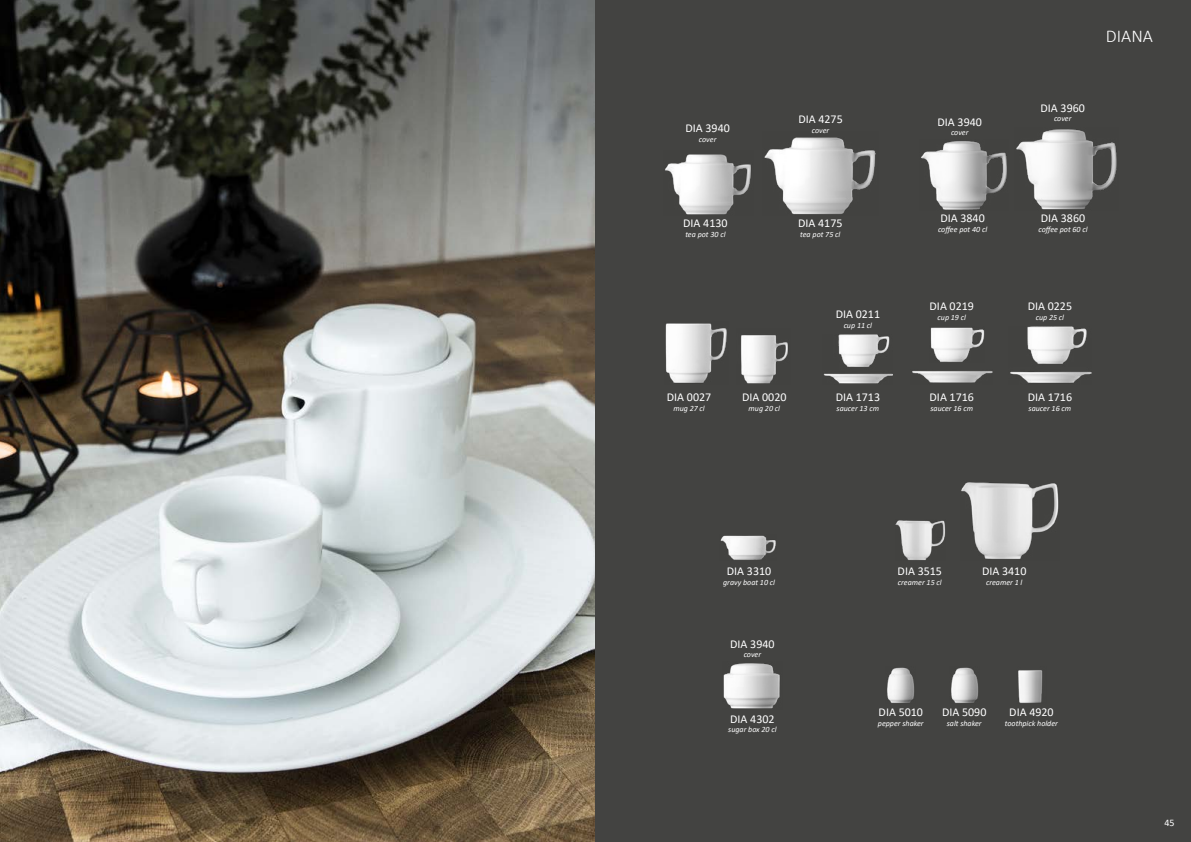
<style>
.page{position:relative;width:1191px;height:842px;background:#fff}
.page>*{position:absolute;margin:0;border:0;box-sizing:border-box;transform-origin:0 0}
.t1{font:300 18px "Calibri";color:#fff}
.t2{font:12px "Calibri";color:#fff}
.t3{font:10px "Calibri";color:#fff}
.t4{font:italic 8px "Calibri";color:#fff}
</style>
<div class="page">
<img style="left:0;top:0;width:595px;height:842px">
<div style="left:595px;top:0;width:596px;height:842px;background:#434341"></div>
<img style="left:720px;top:535px;width:56px;height:25px">
<img style="left:951px;top:667px;width:28px;height:36px">
<img style="left:1018px;top:670px;width:25px;height:33px">
<img style="left:887px;top:667px;width:28px;height:36px">
<img style="left:665px;top:323px;width:62px;height:60px">
<img style="left:741px;top:335px;width:47px;height:49px">
<img style="left:895px;top:520px;width:50px;height:40px">
<img style="left:961px;top:482px;width:98px;height:77px">
<img style="left:723px;top:663px;width:57px;height:46px">
<img style="left:921px;top:141px;width:86px;height:69px">
<img style="left:1016px;top:129px;width:101px;height:81px">
<img style="left:764px;top:137px;width:112px;height:78px">
<img style="left:665px;top:154px;width:86px;height:61px">
<img style="left:1010px;top:326px;width:81px;height:57px">
<img style="left:823px;top:335px;width:70px;height:49px">
<img style="left:912px;top:371px;width:81px;height:12px">
<img style="left:930px;top:327px;width:54px;height:35px">
<h1 class="t1" style="left:1106px;top:25px;width:49px">DIANA</h1>
<h2 class="t2" style="left:1040px;top:99px;width:46px">DIA 3960</h2>
<h2 class="t2" style="left:798px;top:111px;width:46px">DIA 4275</h2>
<p class="t4" style="left:1054px;top:113px;width:19px">cover</p>
<h2 class="t2" style="left:937px;top:113px;width:46px">DIA 3940</h2>
<p class="t4" style="left:951px;top:127px;width:19px">cover</p>
<h2 class="t2" style="left:685px;top:120px;width:46px">DIA 3940</h2>
<p class="t4" style="left:812px;top:124px;width:19px">cover</p>
<p class="t4" style="left:699px;top:134px;width:19px">cover</p>
<h2 class="t2" style="left:683px;top:215px;width:46px">DIA 4130</h2>
<p class="t4" style="left:685px;top:228px;width:42px">tea pot 30 cl</p>
<h2 class="t2" style="left:798px;top:215px;width:46px">DIA 4175</h2>
<p class="t4" style="left:800px;top:228px;width:42px">tea pot 75 cl</p>
<h2 class="t2" style="left:940px;top:210px;width:46px">DIA 3840</h2>
<p class="t4" style="left:938px;top:224px;width:51px">coffee pot 40 cl</p>
<h2 class="t2" style="left:1040px;top:210px;width:46px">DIA 3860</h2>
<p class="t4" style="left:1038px;top:224px;width:51px">coffee pot 60 cl</p>
<h2 class="t2" style="left:929px;top:298px;width:46px">DIA 0219</h2>
<p class="t4" style="left:937px;top:312px;width:30px">cup 19 cl</p>
<h2 class="t2" style="left:1027px;top:298px;width:46px">DIA 0225</h2>
<h2 class="t2" style="left:835px;top:306px;width:46px">DIA 0211</h2>
<p class="t4" style="left:1035px;top:312px;width:30px">cup 25 cl</p>
<p class="t4" style="left:843px;top:319px;width:30px">cup 11 cl</p>
<h2 class="t2" style="left:667px;top:389px;width:46px">DIA 0027</h2>
<p class="t4" style="left:673px;top:403px;width:33px">mug 27 cl</p>
<h2 class="t2" style="left:742px;top:389px;width:46px">DIA 0020</h2>
<p class="t4" style="left:748px;top:403px;width:33px">mug 20 cl</p>
<h2 class="t2" style="left:835px;top:389px;width:46px">DIA 1713</h2>
<p class="t4" style="left:836px;top:403px;width:44px">saucer 13 cm</p>
<h2 class="t2" style="left:929px;top:389px;width:46px">DIA 1716</h2>
<p class="t4" style="left:930px;top:403px;width:44px">saucer 16 cm</p>
<h2 class="t2" style="left:1027px;top:389px;width:46px">DIA 1716</h2>
<p class="t4" style="left:1028px;top:403px;width:44px">saucer 16 cm</p>
<h2 class="t2" style="left:727px;top:563px;width:46px">DIA 3310</h2>
<p class="t4" style="left:723px;top:577px;width:53px">gravy boat 10 cl</p>
<h2 class="t2" style="left:730px;top:635px;width:46px">DIA 3940</h2>
<p class="t4" style="left:743px;top:649px;width:19px">cover</p>
<h2 class="t2" style="left:730px;top:710px;width:46px">DIA 4302</h2>
<p class="t4" style="left:728px;top:724px;width:50px">sugar box 20 cl</p>
<h2 class="t2" style="left:897px;top:563px;width:46px">DIA 3515</h2>
<p class="t4" style="left:898px;top:577px;width:45px">creamer 15 cl</p>
<h2 class="t2" style="left:982px;top:563px;width:46px">DIA 3410</h2>
<p class="t4" style="left:986px;top:577px;width:38px">creamer 1 l</p>
<h2 class="t2" style="left:878px;top:704px;width:46px">DIA 5010</h2>
<p class="t4" style="left:878px;top:718px;width:47px">pepper shaker</p>
<h2 class="t2" style="left:942px;top:704px;width:46px">DIA 5090</h2>
<p class="t4" style="left:946px;top:718px;width:36px">salt shaker</p>
<h2 class="t2" style="left:1009px;top:704px;width:46px">DIA 4920</h2>
<p class="t4" style="left:1005px;top:718px;width:55px">toothpick holder</p>
<p class="t3" style="left:1164px;top:815px;width:12px">45</p>
</div>
